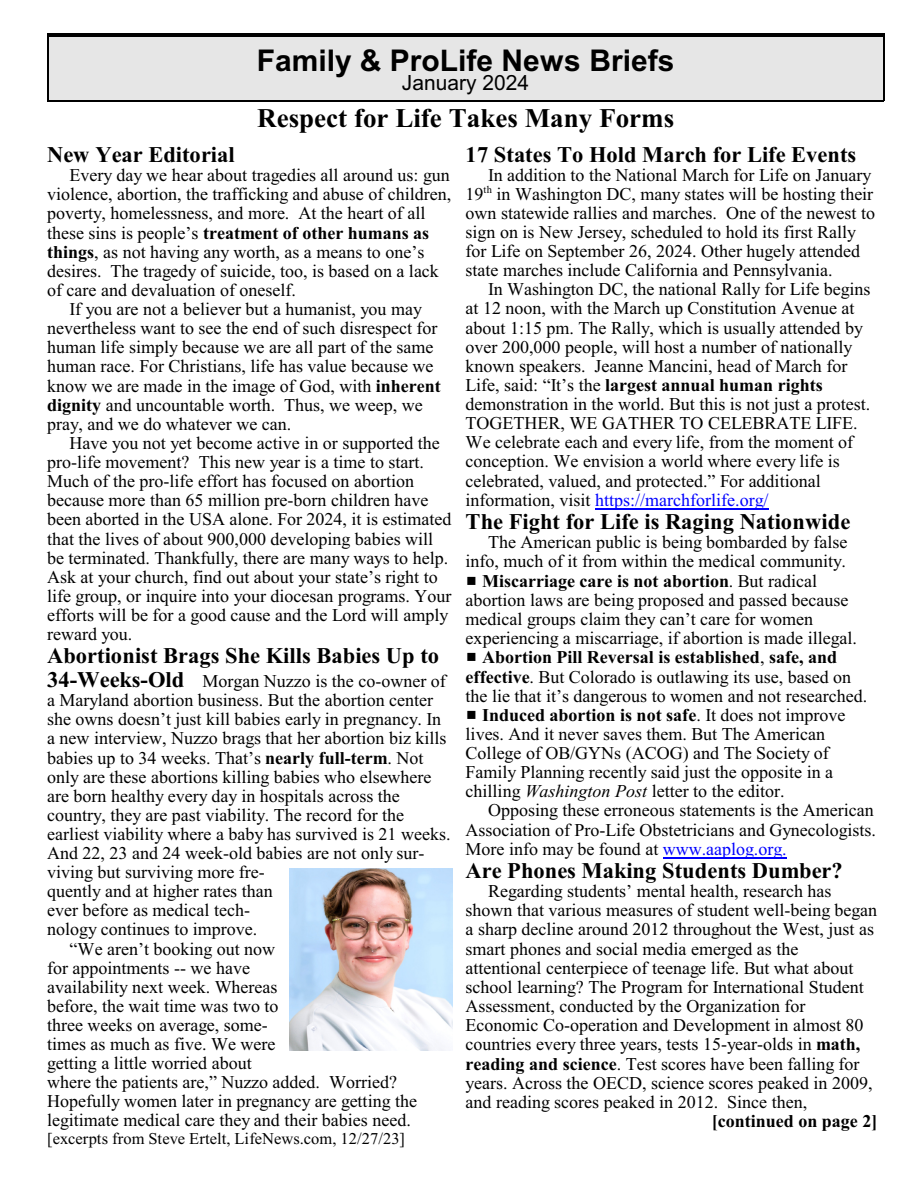
<style>
.page{position:relative;width:918px;height:1188px;background:#fff}
.page>*{position:absolute;margin:0;border:0;box-sizing:border-box;transform-origin:0 0}
.t1{font:700 30px "Arial";color:#000}
.t2{font:700 27px "Times New Roman";color:#000}
.t3{font:700 22.5px "Times New Roman";color:#000}
.t4{font:21px "Arial";color:#000}
.t5{font:18px/19px "Times New Roman";color:#000}
.t6{font:700 18px "Times New Roman";color:#000}
.t7{font:16.5px "Times New Roman";color:#000}
.s1{font-weight:400}
.s2{font-weight:700}
.s3{font-weight:700;font-size:22.5px}
.s4{color:#00f}
.s5{font-style:italic}
</style>
<div class="page">
<hr style="left:47px;top:34px;width:2px;height:67px;background:#000">
<hr style="left:883px;top:34px;width:1px;height:67px;background:#000">
<hr style="left:47px;top:34px;width:837px;height:1px;background:#000">
<hr style="left:47px;top:100px;width:837px;height:1px;background:#000">
<div style="left:49px;top:35px;width:834px;height:65px;background:#e6e6e6"></div>
<hr style="left:49px;top:35px;width:834px;height:2px;background:#000">
<img style="left:290px;top:869px;width:162px;height:182px">
<hr style="left:595px;top:508px;width:173px;height:1px;background:#00f">
<hr style="left:663px;top:857px;width:124px;height:1px;background:#00f">
<h1 class="t1" style="left:257px;top:49px;width:419px">Family &amp; ProLife News Briefs</h1>
<p class="t4" style="left:402px;top:75px;width:129px">January 2024</p>
<h2 class="t2" style="left:257px;top:109px;width:418px">Respect for Life Takes Many Forms</h2>
<p class="t3" style="left:47px;top:147px;width:189px">New Year Editorial</p>
<p class="t5" style="left:70px;top:167px;width:382px">Every day we hear about tragedies all around us: gun</p>
<p class="t5" style="left:47px;top:186px;width:406px">violence, abortion, the trafficking and abuse of children,</p>
<p class="t5" style="left:47px;top:205px;width:380px">poverty, homelessness, and more. At the heart of all</p>
<p class="t6" style="left:47px;top:226px;width:384px"><span class="s1">these sins is people’s</span> treatment of other humans as</p>
<p class="t5" style="left:47px;top:244px;width:379px"><span class="s2">things</span>, as not having any worth, as a means to one’s</p>
<p class="t5" style="left:47px;top:263px;width:393px">desires. The tragedy of suicide, too, is based on a lack</p>
<p class="t5" style="left:47px;top:282px;width:250px">of care and devaluation of oneself.</p>
<p class="t5" style="left:70px;top:301px;width:354px">If you are not a believer but a humanist, you may</p>
<p class="t5" style="left:47px;top:320px;width:392px">nevertheless want to see the end of such disrespect for</p>
<p class="t5" style="left:47px;top:339px;width:388px">human life simply because we are all part of the same</p>
<p class="t5" style="left:47px;top:358px;width:388px">human race. For Christians, life has value because we</p>
<p class="t5" style="left:47px;top:378px;width:395px">know we are made in the image of God, with <span class="s2">inherent</span></p>
<p class="t5" style="left:47px;top:397px;width:377px"><span class="s2">dignity</span> and uncountable worth. Thus, we weep, we</p>
<p class="t5" style="left:47px;top:416px;width:246px">pray, and we do whatever we can.</p>
<p class="t5" style="left:70px;top:435px;width:372px">Have you not yet become active in or supported the</p>
<p class="t5" style="left:47px;top:454px;width:378px">pro-life movement? This new year is a time to start.</p>
<p class="t5" style="left:47px;top:473px;width:368px">Much of the pro-life effort has focused on abortion</p>
<p class="t5" style="left:47px;top:493px;width:383px">because more than 65 million pre-born children have</p>
<p class="t5" style="left:47px;top:512px;width:406px">been aborted in the USA alone. For 2024, it is estimated</p>
<p class="t5" style="left:47px;top:531px;width:388px">that the lives of about 900,000 developing babies will</p>
<p class="t5" style="left:47px;top:550px;width:403px">be terminated. Thankfully, there are many ways to help.</p>
<p class="t5" style="left:47px;top:569px;width:392px">Ask at your church, find out about your state’s right to</p>
<p class="t5" style="left:47px;top:588px;width:406px">life group, or inquire into your diocesan programs. Your</p>
<p class="t5" style="left:47px;top:607px;width:403px">efforts will be for a good cause and the Lord will amply</p>
<p class="t5" style="left:47px;top:626px;width:87px">reward you.</p>
<p class="t3" style="left:47px;top:648px;width:394px">Abortionist Brags She Kills Babies Up to</p>
<p class="t5" style="left:47px;top:673px;width:400px"><span class="s3">34-Weeks-Old</span> Morgan Nuzzo is the co-owner of</p>
<p class="t5" style="left:47px;top:692px;width:388px">a Maryland abortion business. But the abortion center</p>
<p class="t5" style="left:47px;top:711px;width:395px">she owns doesn’t just kill babies early in pregnancy. In</p>
<p class="t5" style="left:47px;top:730px;width:401px">a new interview, Nuzzo brags that her abortion biz kills</p>
<p class="t5" style="left:47px;top:750px;width:378px">babies up to 34 weeks. That’s <span class="s2">nearly full-term</span>. Not</p>
<p class="t5" style="left:47px;top:769px;width:386px">only are these abortions killing babies who elsewhere</p>
<p class="t5" style="left:47px;top:788px;width:354px">are born healthy every day in hospitals across the</p>
<p class="t5" style="left:47px;top:807px;width:359px">country, they are past viability. The record for the</p>
<p class="t5" style="left:47px;top:826px;width:405px">earliest viability where a baby has survived is 21 weeks.</p>
<p class="t5" style="left:47px;top:845px;width:379px">And 22, 23 and 24 week-old babies are not only sur-</p>
<p class="t5" style="left:47px;top:864px;width:219px">viving but surviving more fre-</p>
<p class="t5" style="left:47px;top:883px;width:227px">quently and at higher rates than</p>
<p class="t5" style="left:47px;top:903px;width:204px">ever before as medical tech-</p>
<p class="t5" style="left:47px;top:922px;width:212px">nology continues to improve.</p>
<p class="t5" style="left:70px;top:941px;width:207px">“We aren’t booking out now</p>
<p class="t5" style="left:47px;top:960px;width:204px">for appointments -- we have</p>
<p class="t5" style="left:47px;top:979px;width:232px">availability next week. Whereas</p>
<p class="t5" style="left:47px;top:998px;width:233px">before, the wait time was two to</p>
<p class="t5" style="left:47px;top:1017px;width:222px">three weeks on average, some-</p>
<p class="t5" style="left:47px;top:1036px;width:230px">times as much as five. We were</p>
<p class="t5" style="left:47px;top:1055px;width:206px">getting a little worried about</p>
<p class="t5" style="left:47px;top:1074px;width:351px">where the patients are,” Nuzzo added. Worried?</p>
<p class="t5" style="left:47px;top:1093px;width:371px">Hopefully women later in pregnancy are getting the</p>
<p class="t5" style="left:47px;top:1112px;width:365px">legitimate medical care they and their babies need.</p>
<p class="t7" style="left:47px;top:1132px;width:359px">[excerpts from Steve Ertelt, LifeNews.com, 12/27/23]</p>
<p class="t3" style="left:466px;top:147px;width:392px">17 States To Hold March for Life Events</p>
<p class="t5" style="left:466px;top:167px;width:411px;text-indent:22px">In addition to the National March for Life on January 19<sup>th</sup> in Washington DC, many states will be hosting their own statewide rallies and marches. One of the newest to sign on is New Jersey, scheduled to hold its first Rally for Life on September 26, 2024. Other hugely attended state marches include California and Pennsylvania.</p>
<p class="t5" style="left:466px;top:282px;width:406px;text-indent:22px">In Washington DC, the national Rally for Life begins at 12 noon, with the March up Constitution Avenue at about 1:15 pm. The Rally, which is usually attended by over 200,000 people, will host a number of nationally known speakers. Jeanne Mancini, head of March for Life, said: “It’s the <span class="s2">largest annual human rights </span>demonstration in the world. But this is not just a protest.<br>TOGETHER, WE GATHER TO CELEBRATE LIFE.<br>We celebrate each and every life, from the moment of conception. We envision a world where every life is celebrated, valued, and protected.” For additional information, visit <span class="s4">https://marchforlife.org/</span></p>
<p class="t3" style="left:466px;top:514px;width:386px">The Fight for Life is Raging Nationwide</p>
<p class="t5" style="left:488px;top:534px;width:361px">The American public is being bombarded by false</p>
<p class="t5" style="left:466px;top:554px;width:382px">info, much of it from within the medical community.</p>
<p class="t6" style="left:482px;top:575px;width:336px">Miscarriage care is not abortion<span class="s1">. But radical</span></p>
<p class="t5" style="left:466px;top:592px;width:384px">abortion laws are being proposed and passed because</p>
<p class="t5" style="left:466px;top:611px;width:349px">medical groups claim they can’t care for women</p>
<p class="t5" style="left:466px;top:630px;width:393px">experiencing a miscarriage, if abortion is made illegal.</p>
<p class="t6" style="left:482px;top:651px;width:357px">Abortion Pill Reversal is established<span class="s1">,</span> safe, and</p>
<p class="t5" style="left:466px;top:669px;width:387px"><span class="s2">effective</span>. But Colorado is outlawing its use, based on</p>
<p class="t5" style="left:466px;top:688px;width:403px">the lie that it’s dangerous to women and not researched.</p>
<p class="t6" style="left:482px;top:709px;width:365px">Induced abortion is not safe<span class="s1">. It does not improve</span></p>
<p class="t5" style="left:466px;top:726px;width:361px">lives. And it never saves them. But The American</p>
<p class="t5" style="left:466px;top:745px;width:365px">College of OB/GYNs (ACOG) and The Society of</p>
<p class="t5" style="left:466px;top:765px;width:369px">Family Planning recently said just the opposite in a</p>
<p class="t5" style="left:466px;top:784px;width:321px">chilling <span class="s5">Washington Post</span> letter to the editor.</p>
<p class="t5" style="left:488px;top:803px;width:387px">Opposing these erroneous statements is the American</p>
<p class="t5" style="left:466px;top:822px;width:412px">Association of Pro-Life Obstetricians and Gynecologists.</p>
<p class="t5" style="left:466px;top:841px;width:322px">More info may be found at <span class="s4">www.aaplog.org.</span></p>
<p class="t3" style="left:466px;top:863px;width:379px">Are Phones Making Students Dumber?</p>
<p class="t5" style="left:466px;top:883px;width:413px;text-indent:22px">Regarding students’ mental health, research has shown that various measures of student well-being began a sharp decline around 2012 throughout the West, just as smart phones and social media emerged as the attentional centerpiece of teenage life. But what about school learning? The Program for International Student Assessment, conducted by the Organization for Economic Co-operation and Development in almost 80 countries every three years, tests 15-year-olds in <span class="s2">math, reading and science</span>. Test scores have been falling for years. Across the OECD, science scores peaked in 2009, and reading scores peaked in 2012. Since then,</p>
<p class="t6" style="left:712px;top:1115px;width:167px">[continued on page 2]</p>
</div>
